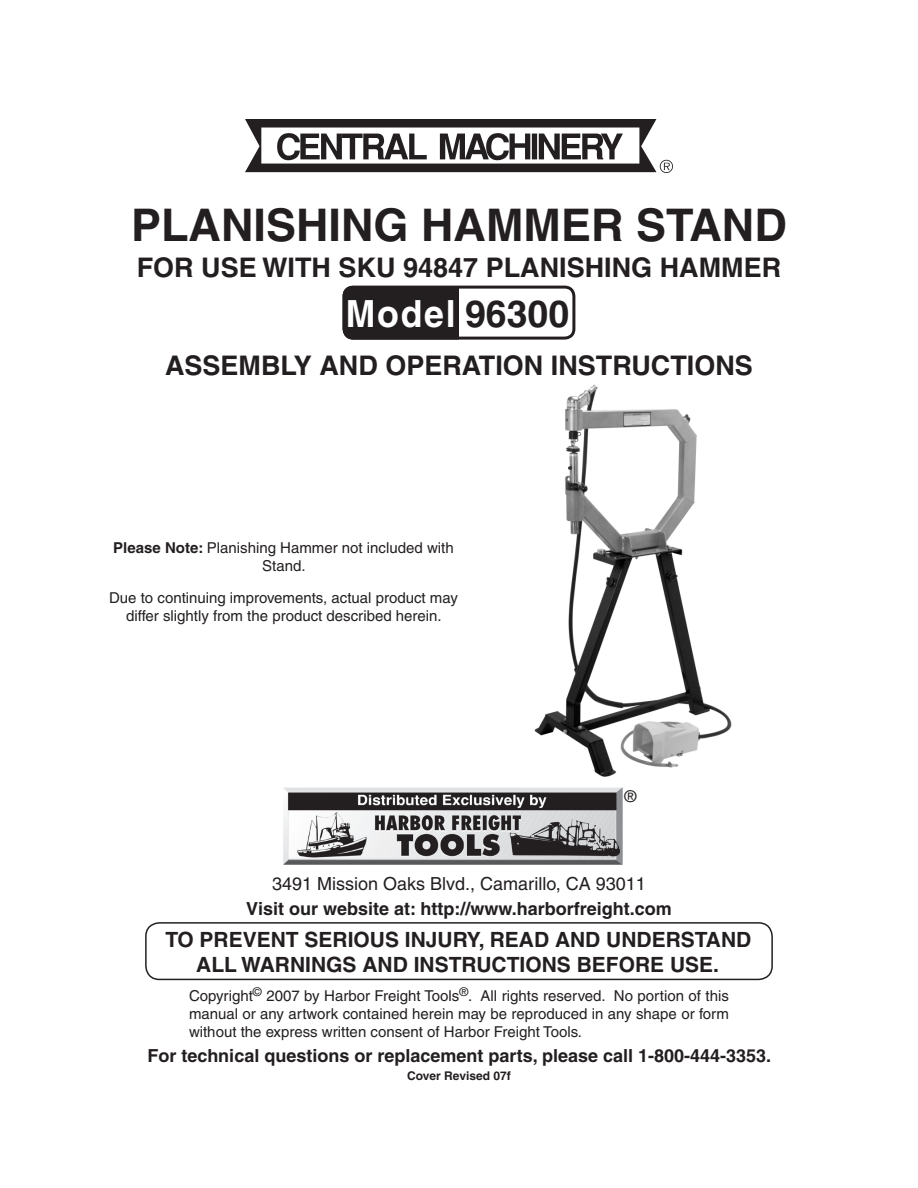
<style>
.page{position:relative;width:918px;height:1188px;background:#fff}
.page>*{position:absolute;margin:0;border:0;box-sizing:border-box;transform-origin:0 0}
.t1{font:700 45px "Helvetica";color:#231f20}
.t2{font:700 37.5px "Helvetica";color:#fff;scale:.95 1}
.t3{font:700 27px "Helvetica";color:#231f20}
.t4{font:700 21px/25.2px "Helvetica";color:#231f20;text-align:center}
.t5{font:700 18px "Helvetica";color:#231f20}
.t6{font:18px "Helvetica";color:#231f20}
.t7{font:16.2px "Helvetica";color:#231f20}
.t8{font:15px/18px "Helvetica";color:#231f20;text-align:center}
.t9{font:700 12px "Helvetica";color:#231f20}
.s1{color:#231f20}
.s2{font-weight:700}
</style>
<div class="page">
<img style="left:246px;top:119px;width:426px;height:54px">
<div style="left:343px;top:286px;width:116px;height:54px;background:#231f20"></div>
<div style="left:343px;top:286px;width:232px;height:54px;border:3px solid #231f20;border-radius:9px"></div>
<img style="left:534px;top:384px;width:198px;height:393px">
<img style="left:283px;top:788px;width:340px;height:77px">
<div style="left:145px;top:922px;width:628px;height:58px;border:2px solid #231f20;border-radius:14px"></div>
<p class="t1" style="left:131px;top:198px;width:657px">PLANISHING HAMMER STAND</p>
<p class="t3" style="left:137px;top:251px;width:646px">FOR USE WITH SKU 94847 PLANISHING HAMMER</p>
<p class="t2" style="left:346px;top:291px;width:237px">MODEL <span class="s1">96300</span></p>
<p class="t3" style="left:165px;top:349px;width:589px">ASSEMBLY AND OPERATION INSTRUCTIONS</p>
<p class="t8" style="left:113px;top:539px;width:342px"><span class="s2">PLEASE NOTE:</span> Planishing Hammer not included with<br>Stand.</p>
<p class="t8" style="left:109px;top:588px;width:350px">Due to continuing improvements, actual product may differ slightly from the product described herein.</p>
<p class="t7" style="left:624px;top:786px;width:13px">®</p>
<p class="t6" style="left:272px;top:874px;width:375px">3491 Mission Oaks Blvd., Camarillo, CA 93011</p>
<p class="t5" style="left:246px;top:898px;width:427px">VISIT OUR WEBSITE AT: HTTP://WWW.HARBORFREIGHT.COM</p>
<p class="t4" style="left:165px;top:926px;width:587px">TO PREVENT SERIOUS INJURY, READ AND UNDERSTAND<br>ALL WARNINGS AND INSTRUCTIONS BEFORE USE.</p>
<p class="t8" style="left:189px;top:987px;width:542px;text-align:justify">Copyright<sup>©</sup> 2007 by Harbor Freight Tools<sup>®</sup>. All rights reserved. No portion of this manual or any artwork contained herein may be reproduced in any shape or form without the express written consent of Harbor Freight Tools.</p>
<p class="t5" style="left:148px;top:1045px;width:625px">FOR TECHNICAL QUESTIONS OR REPLACEMENT PARTS, PLEASE CALL 1-800-444-3353.</p>
<p class="t9" style="left:407px;top:1068px;width:105px">COVER REVISED 07F</p>
</div>
